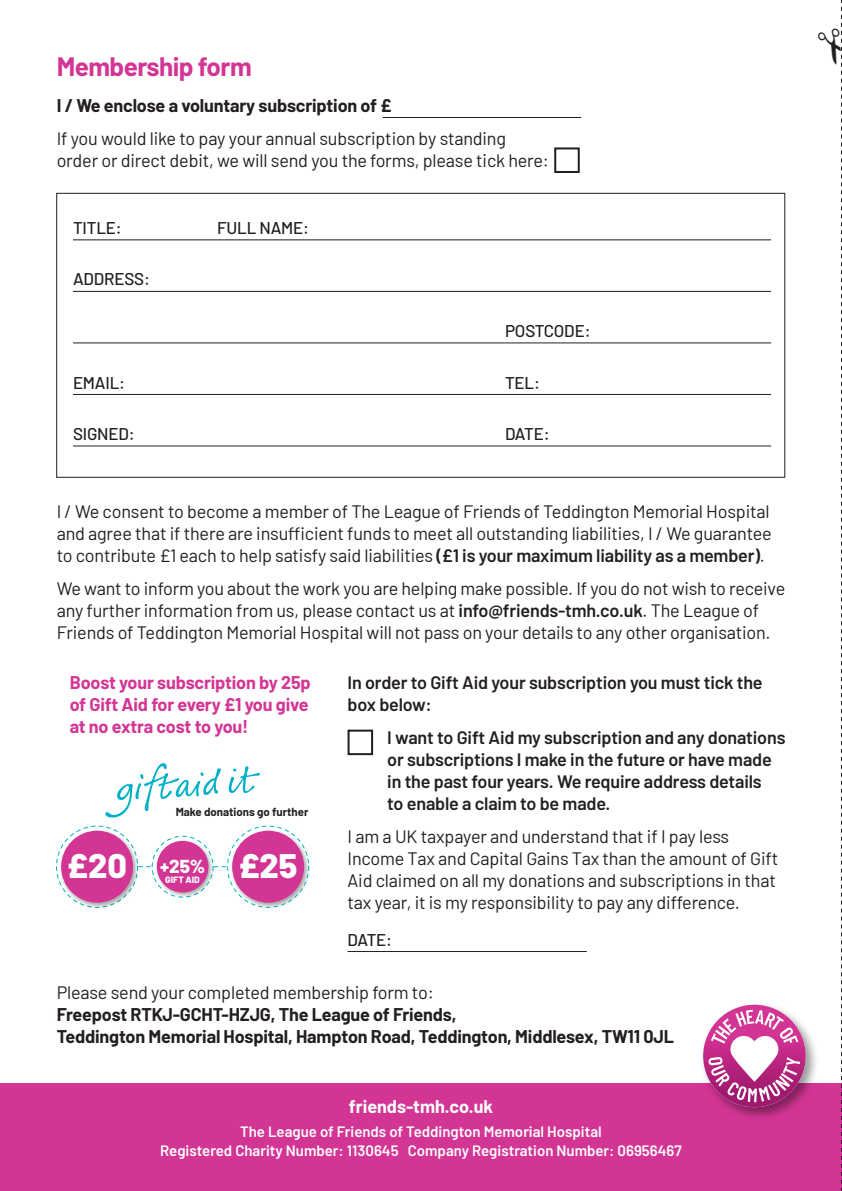
<style>
.page{position:relative;width:842px;height:1191px;background:#fff}
.page>*{position:absolute;margin:0;border:0;box-sizing:border-box;transform-origin:0 0}
.t1{font:800 34px "Barlow";color:#fff}
.t2{font:700 26px "Barlow";letter-spacing:-.02em;color:#d33595}
.t3{font:800 18.8px "Barlow";color:#fff}
.t4{font:18px/22px "Barlow";letter-spacing:-.01em;color:#231f20}
.t5{font:600 18px/22px "Barlow";letter-spacing:-.01em;color:#231f20}
.t6{font:700 18px/22px "Barlow";letter-spacing:-.01em;color:#231f20}
.t7{font:700 18px/22px "Barlow";letter-spacing:-.01em;color:#d33595}
.t8{font:700 18px "Barlow";color:#fff}
.t9{font:500 17px "Barlow";letter-spacing:-.01em;color:#231f20}
.t10{font:600 15px "Barlow";color:#fff}
.t11{font:700 11.4px "Barlow";color:#231f20}
.t12{font:800 9.2px "Barlow";color:#fff}
.s1{font-weight:600}
.s2{font-weight:400}
</style>
<div class="page">
<svg style="left:105px;top:763px;width:155px;height:54px"></svg>
<img style="left:153px;top:837px;width:63px;height:61px">
<div style="left:157px;top:841px;width:51px;height:51px;background:#d33595;border-radius:50%"></div>
<img style="left:57px;top:827px;width:84px;height:81px">
<div style="left:61px;top:830px;width:72px;height:72px;background:#d33595;border-radius:50%"></div>
<img style="left:228px;top:827px;width:82px;height:81px">
<div style="left:232px;top:830px;width:72px;height:72px;background:#d33595;border-radius:50%"></div>
<div style="left:227px;top:826px;width:82px;height:81px;border:1px dashed #00b0c8;border-radius:50%"></div>
<hr style="left:73px;top:239px;width:698px;height:1px;background:#231f20">
<hr style="left:73px;top:291px;width:698px;height:1px;background:#231f20">
<hr style="left:73px;top:342px;width:698px;height:1px;background:#231f20">
<hr style="left:73px;top:394px;width:698px;height:1px;background:#231f20">
<hr style="left:73px;top:445px;width:698px;height:1px;background:#231f20">
<hr style="left:383px;top:117px;width:198px;height:1px;background:#231f20">
<hr style="left:348px;top:951px;width:239px;height:1px;background:#231f20">
<div style="left:348px;top:729px;width:25px;height:26px;border:2px solid #231f20"></div>
<div style="left:554px;top:147px;width:26px;height:26px;border:2px solid #231f20"></div>
<div style="left:0;top:1083px;width:842px;height:108px;background:#d33595"></div>
<img style="left:703px;top:1007px;width:113px;height:111px">
<svg style="left:703px;top:1004px;width:103px;height:103px"></svg>
<svg style="left:708px;top:1009px;width:92px;height:93px"></svg>
<svg style="left:841px;top:0;width:1px;height:1191px"></svg>
<p class="t2" style="left:57px;top:47px;width:197px">Membership form</p>
<p class="t6" style="left:57px;top:93px;width:336px">I / We enclose a voluntary subscription of £</p>
<p class="t4" style="left:57px;top:126px;width:494px">If you would like to pay your annual subscription by standing order or direct debit, we will send you the forms, please tick here:</p>
<p class="t9" style="left:73px;top:215px;width:50px">TITLE:</p>
<p class="t9" style="left:217px;top:215px;width:94px">FULL NAME:</p>
<p class="t9" style="left:73px;top:267px;width:79px">ADDRESS:</p>
<p class="t9" style="left:505px;top:318px;width:87px">POSTCODE:</p>
<p class="t9" style="left:73px;top:370px;width:54px">EMAIL:</p>
<p class="t9" style="left:505px;top:370px;width:37px">TEL:</p>
<p class="t9" style="left:73px;top:421px;width:63px">SIGNED:</p>
<p class="t9" style="left:505px;top:421px;width:46px">DATE:</p>
<p class="t4" style="left:57px;top:499px;width:717px">I / We consent to become a member of The League of Friends of Teddington Memorial Hospital and agree that if there are insufficient funds to meet all outstanding liabilities, I / We guarantee to contribute £1 each to help satisfy said liabilities <span class="s1">(£1 is your maximum liability as a member)</span>.</p>
<p class="t4" style="left:57px;top:576px;width:730px">We want to inform you about the work you are helping make possible. If you do not wish to receive any further information from us, please contact us at <span class="s1">info@friends-tmh.co.uk</span>. The League of<br>Friends of Teddington Memorial Hospital will not pass on your details to any other organisation.</p>
<p class="t7" style="left:70px;top:669px;width:243px">Boost your subscription by 25p of Gift Aid for every £1 you give at no extra cost to you!</p>
<p class="t5" style="left:348px;top:669px;width:417px">In order to Gift Aid your subscription you must tick the box below:</p>
<p class="t5" style="left:387px;top:725px;width:400px">I want to Gift Aid my subscription and any donations or subscriptions I make in the future or have made in the past four years. We require address details<br>to enable a claim to be made.</p>
<p class="t4" style="left:348px;top:824px;width:432px">I am a UK taxpayer and understand that if I pay less Income Tax and Capital Gains Tax than the amount of Gift Aid claimed on all my donations and subscriptions in that tax year, it is my responsibility to pay any difference.</p>
<p class="t9" style="left:348px;top:927px;width:46px">DATE:</p>
<p class="t11" style="left:176px;top:803px;width:134px">Make donations go further</p>
<p class="t1" style="left:67px;top:840px;width:61px">£20</p>
<p class="t1" style="left:239px;top:840px;width:60px">£25</p>
<p class="t3" style="left:160px;top:852px;width:47px">+25%</p>
<p class="t12" style="left:165px;top:872px;width:36px">GIFT AID</p>
<p class="t6" style="left:57px;top:980px;width:619px"><span class="s2">Please send your completed membership form to:<br></span>Freepost RTKJ-GCHT-HZJG, The League of Friends,<br>Teddington Memorial Hospital, Hampton Road, Teddington, Middlesex, TW11 0JL</p>
<p class="t8" style="left:349px;top:1092px;width:146px">friends-tmh.co.uk</p>
<p class="t10" style="left:240px;top:1120px;width:363px">The League of Friends of Teddington Memorial Hospital</p>
<p class="t10" style="left:160px;top:1139px;width:523px">Registered Charity Number: 1130645 Company Registration Number: 06956467</p>
</div>
